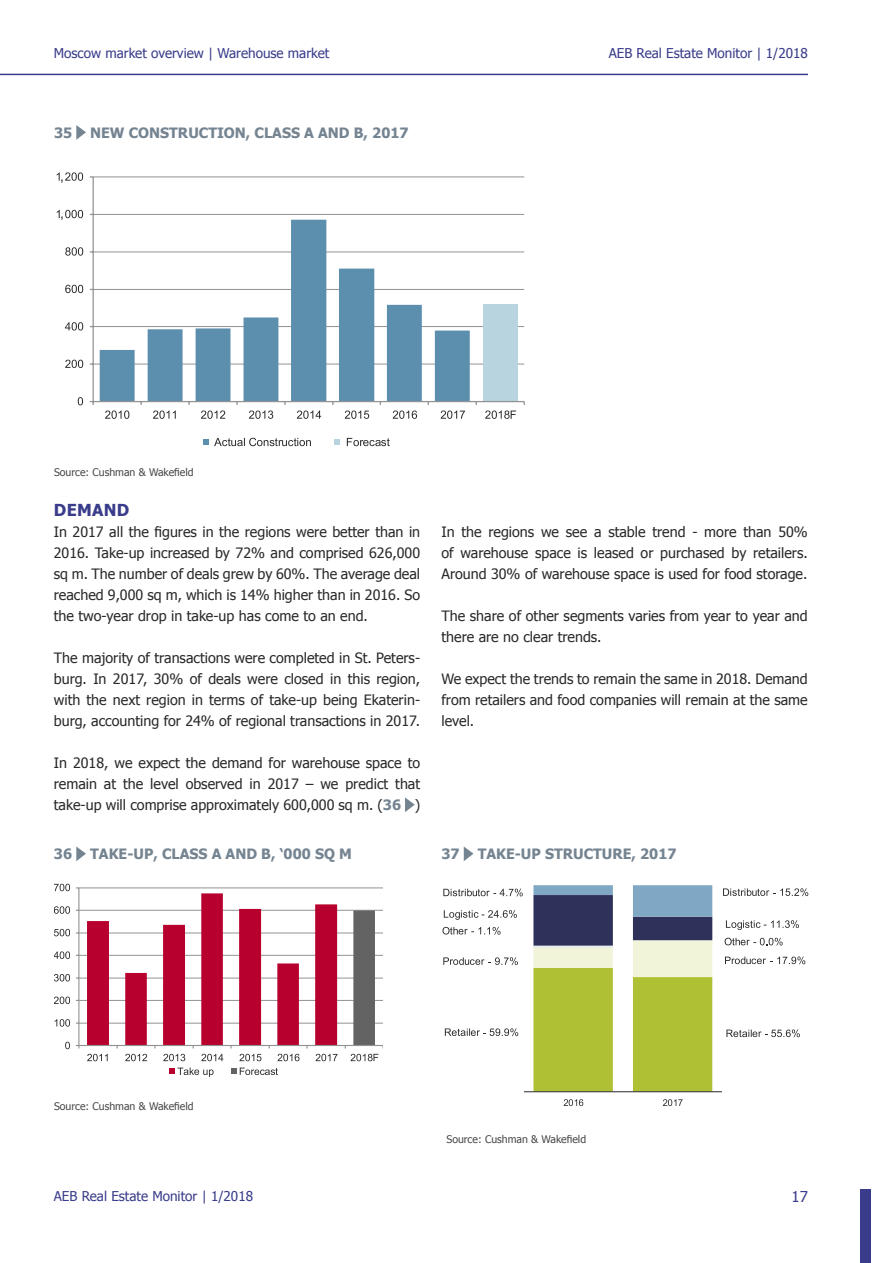
<style>
.page{position:relative;width:893px;height:1263px;background:#fff}
.page>*{position:absolute;margin:0;border:0;box-sizing:border-box;transform-origin:0 0}
.t1{font:700 16.5px "Tahoma";letter-spacing:.02em;color:#393c8a}
.t2{font:15px "Tahoma";color:#393c8a}
.t3{font:14.25px/21px "Tahoma";color:#292929;text-align:justify}
.t4{font:700 14.25px "Tahoma";color:#758491}
.t5{font:13.8px "Arial";color:#292929}
.t6{font:13.5px "Tahoma";color:#393c8a}
.t7{font:10.5px "Tahoma";color:#484848}
.s1{font-weight:700;color:#758491}
</style>
<div class="page">
<div style="left:860px;top:1189px;width:11px;height:74px;background:#393c8a"></div>
<hr style="left:0;top:74px;width:808px;height:1px;background:#393c8a">
<svg style="left:405px;top:797px;width:10px;height:15px"></svg>
<svg style="left:76px;top:125px;width:10px;height:15px"></svg>
<svg style="left:76px;top:846px;width:10px;height:15px"></svg>
<svg style="left:464px;top:846px;width:9px;height:15px"></svg>
<hr style="left:93px;top:177px;width:431px;height:1px;background:#939393">
<hr style="left:93px;top:214px;width:431px;height:1px;background:#939393">
<hr style="left:93px;top:252px;width:431px;height:1px;background:#939393">
<hr style="left:93px;top:289px;width:431px;height:1px;background:#939393">
<hr style="left:93px;top:326px;width:431px;height:1px;background:#939393">
<hr style="left:93px;top:364px;width:431px;height:1px;background:#939393">
<svg style="left:100px;top:220px;width:370px;height:181px"></svg>
<div style="left:483px;top:304px;width:35px;height:97px;background:#b8d4df"></div>
<hr style="left:93px;top:401px;width:431px;height:1px;background:#939393">
<hr style="left:93px;top:177px;width:1px;height:225px;background:#939393">
<svg style="left:78px;top:397px;width:5px;height:8px"></svg>
<svg style="left:65px;top:360px;width:18px;height:8px"></svg>
<svg style="left:65px;top:322px;width:18px;height:9px"></svg>
<svg style="left:65px;top:285px;width:18px;height:8px"></svg>
<svg style="left:65px;top:247px;width:18px;height:9px"></svg>
<svg style="left:57px;top:210px;width:26px;height:8px"></svg>
<svg style="left:57px;top:172px;width:26px;height:9px"></svg>
<svg style="left:105px;top:410px;width:24px;height:9px"></svg>
<svg style="left:153px;top:410px;width:23px;height:9px"></svg>
<svg style="left:201px;top:410px;width:24px;height:9px"></svg>
<svg style="left:249px;top:410px;width:24px;height:9px"></svg>
<svg style="left:297px;top:402px;width:72px;height:17px"></svg>
<svg style="left:393px;top:402px;width:72px;height:17px"></svg>
<svg style="left:485px;top:410px;width:31px;height:9px"></svg>
<svg style="left:203px;top:438px;width:108px;height:8px"></svg>
<svg style="left:334px;top:439px;width:6px;height:6px"></svg>
<svg style="left:347px;top:438px;width:43px;height:8px"></svg>
<hr style="left:79px;top:888px;width:304px;height:1px;background:#939393">
<hr style="left:79px;top:910px;width:304px;height:1px;background:#939393">
<hr style="left:79px;top:933px;width:304px;height:1px;background:#939393">
<hr style="left:79px;top:955px;width:304px;height:1px;background:#939393">
<hr style="left:79px;top:978px;width:304px;height:1px;background:#939393">
<hr style="left:79px;top:1000px;width:304px;height:1px;background:#939393">
<hr style="left:79px;top:1023px;width:304px;height:1px;background:#939393">
<hr style="left:78px;top:888px;width:1px;height:157px;background:#939393">
<svg style="left:87px;top:893px;width:288px;height:155px"></svg>
<hr style="left:79px;top:1045px;width:304px;height:1px;background:#939393">
<svg style="left:65px;top:1042px;width:5px;height:7px"></svg>
<svg style="left:55px;top:1019px;width:15px;height:8px"></svg>
<svg style="left:54px;top:996px;width:16px;height:8px"></svg>
<svg style="left:54px;top:974px;width:16px;height:7px"></svg>
<svg style="left:54px;top:951px;width:16px;height:8px"></svg>
<svg style="left:54px;top:929px;width:16px;height:7px"></svg>
<svg style="left:54px;top:906px;width:16px;height:8px"></svg>
<svg style="left:54px;top:884px;width:16px;height:7px"></svg>
<svg style="left:87px;top:1054px;width:21px;height:7px"></svg>
<svg style="left:125px;top:1054px;width:22px;height:7px"></svg>
<svg style="left:163px;top:1054px;width:22px;height:7px"></svg>
<svg style="left:201px;top:1054px;width:22px;height:7px"></svg>
<svg style="left:239px;top:1054px;width:22px;height:7px"></svg>
<svg style="left:277px;top:1054px;width:22px;height:7px"></svg>
<svg style="left:316px;top:1054px;width:22px;height:7px"></svg>
<svg style="left:351px;top:1054px;width:27px;height:7px"></svg>
<svg style="left:169px;top:1067px;width:45px;height:10px"></svg>
<svg style="left:231px;top:1067px;width:47px;height:8px"></svg>
<svg style="left:533px;top:885px;width:179px;height:206px;background:#a8b573"></svg>
<hr style="left:524px;top:1091px;width:198px;height:1px;background:#292929">
<svg style="left:564px;top:1099px;width:19px;height:7px"></svg>
<svg style="left:663px;top:1099px;width:20px;height:7px"></svg>
<svg style="left:443px;top:889px;width:80px;height:7px"></svg>
<svg style="left:444px;top:910px;width:73px;height:10px"></svg>
<svg style="left:443px;top:957px;width:75px;height:8px"></svg>
<svg style="left:445px;top:1028px;width:73px;height:8px"></svg>
<svg style="left:723px;top:888px;width:85px;height:8px"></svg>
<svg style="left:726px;top:920px;width:73px;height:10px"></svg>
<svg style="left:725px;top:938px;width:58px;height:7px"></svg>
<svg style="left:725px;top:956px;width:80px;height:8px"></svg>
<svg style="left:726px;top:1029px;width:74px;height:8px"></svg>
<svg style="left:442px;top:927px;width:58px;height:8px"></svg>
<p class="t6" style="left:54px;top:44px;width:277px">Moscow market overview | Warehouse market</p>
<p class="t6" style="left:609px;top:44px;width:201px">AEB Real Estate Monitor | 1/2018</p>
<p class="t4" style="left:54px;top:123px;width:20px">35</p>
<p class="t4" style="left:90px;top:123px;width:320px">NEW CONSTRUCTION, CLASS A AND B, 2017</p>
<p class="t5" style="left:60px;top:167px;width:5px">,</p>
<p class="t5" style="left:60px;top:204px;width:5px">,</p>
<p class="t7" style="left:54px;top:465px;width:141px">Source: Cushman &amp; Wakefield</p>
<p class="t1" style="left:54px;top:498px;width:77px">DEMAND</p>
<p class="t3" style="left:54px;top:521px;width:368px">In 2017 all the figures in the regions were better than in 2016. Take-up increased by 72% and comprised 626,000 sq m. The number of deals grew by 60%. The average deal reached 9,000 sq m, which is 14% higher than in 2016. So the two-year drop in take-up has come to an end.</p>
<p class="t3" style="left:54px;top:647px;width:368px">The majority of transactions were completed in St. Peters&shy;burg. In 2017, 30% of deals were closed in this region, with the next region in terms of take-up being Ekaterin&shy;burg, accounting for 24% of regional transactions in 2017.</p>
<p class="t3" style="left:54px;top:752px;width:368px">In 2018, we expect the demand for warehouse space to remain at the level observed in 2017 – we predict that take-up will comprise approximately 600,000 sq m. (<span class="s1">36</span> )</p>
<p class="t3" style="left:441px;top:521px;width:368px">In the regions we see a stable trend - more than 50% of warehouse space is leased or purchased by retailers.<br>Around 30% of warehouse space is used for food storage.</p>
<p class="t3" style="left:441px;top:605px;width:368px">The share of other segments varies from year to year and there are no clear trends.</p>
<p class="t3" style="left:441px;top:668px;width:368px">We expect the trends to remain the same in 2018. Demand from retailers and food companies will remain at the same level.</p>
<p class="t4" style="left:54px;top:844px;width:20px">36</p>
<p class="t4" style="left:90px;top:844px;width:263px">TAKE-UP, CLASS A AND B, ‘000 SQ M</p>
<p class="t4" style="left:441px;top:844px;width:20px">37</p>
<p class="t4" style="left:478px;top:844px;width:200px">TAKE-UP STRUCTURE, 2017</p>
<p class="t7" style="left:54px;top:1099px;width:141px">Source: Cushman &amp; Wakefield</p>
<p class="t7" style="left:446px;top:1132px;width:141px">Source: Cushman &amp; Wakefield</p>
<p class="t6" style="left:54px;top:1187px;width:201px">AEB Real Estate Monitor | 1/2018</p>
<p class="t2" style="left:791px;top:1187px;width:18px">17</p>
</div>
